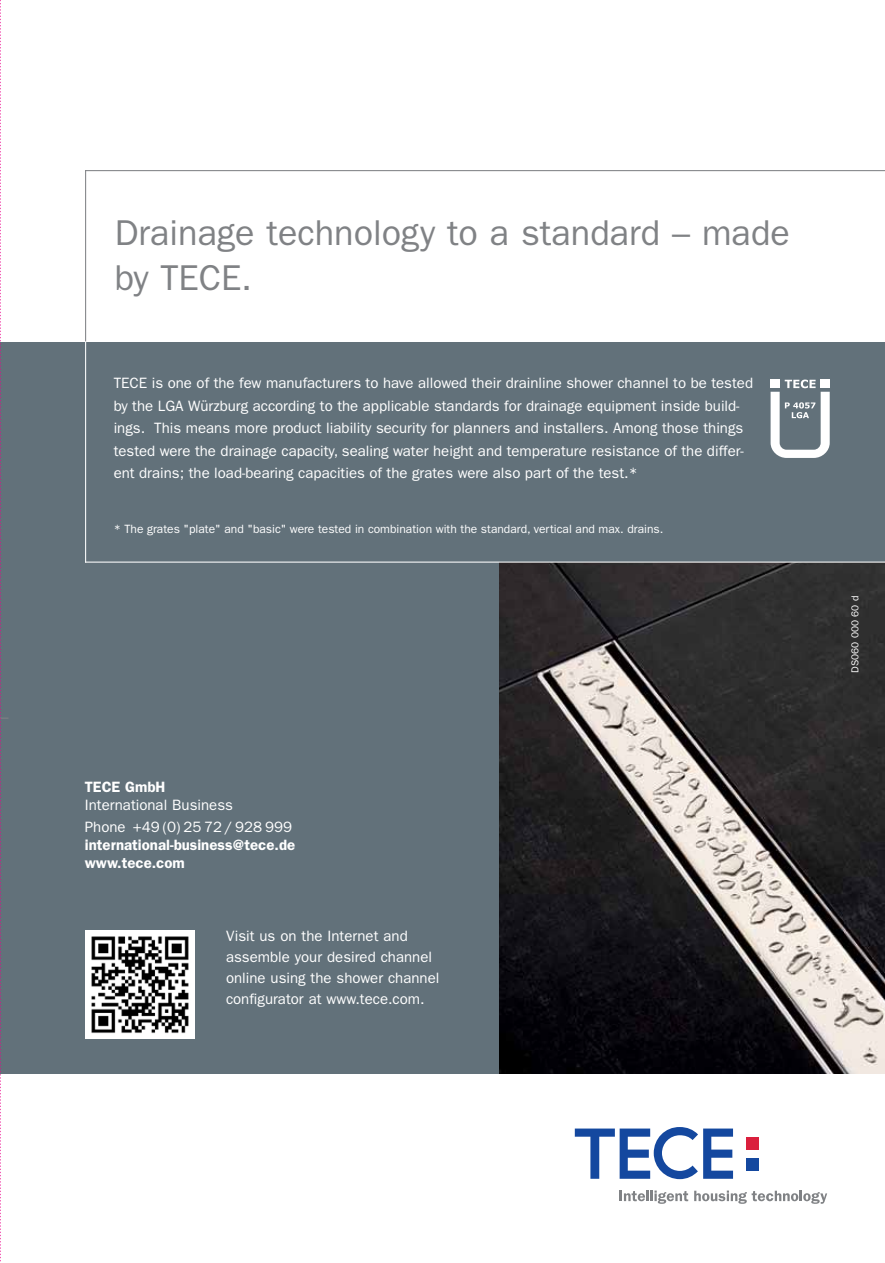
<style>
.page{position:relative;width:885px;height:1263px;background:#fff}
.page>*{position:absolute;margin:0;border:0;box-sizing:border-box;transform-origin:0 0}
.t1{font:36px/45px "Franklin Gothic";color:#808285}
.t2{font:15px/22.5px "Franklin Gothic";color:#fff}
.t3{font:600 15px/18px "Franklin Gothic";color:#fff}
.t4{font:12px "Franklin Gothic";color:#fff}
.t5{font:10.05px "Franklin Gothic";color:#fff}
</style>
<div class="page">
<div style="left:0;top:342px;width:884px;height:731px;background:#62717a"></div>
<img style="left:500px;top:563px;width:384px;height:510px">
<hr style="left:85px;top:170px;width:799px;height:1px;background:#808285">
<hr style="left:85px;top:170px;width:1px;height:172px;background:#808285">
<hr style="left:85px;top:342px;width:1px;height:221px;background:#fff">
<div style="left:745px;top:1137px;width:13px;height:12px;background:#da1f3d"></div>
<div style="left:745px;top:1158px;width:13px;height:13px;background:#14489f"></div>
<svg style="left:574px;top:1127px;width:159px;height:52px"></svg>
<svg style="left:619px;top:1190px;width:69px;height:14px"></svg>
<svg style="left:694px;top:1190px;width:133px;height:14px"></svg>
<hr style="left:85px;top:562px;width:799px;height:1px;background:#fff">
<svg style="left:770px;top:380px;width:59px;height:78px"></svg>
<svg style="left:0;top:0;width:9px;height:1262px"></svg>
<img style="left:86px;top:930px;width:108px;height:108px">
<h1 class="t1" style="left:115px;top:210px;width:676px">Drainage technology to a standard – made by TECE.</h1>
<p class="t2" style="left:114px;top:372px;width:641px">TECE is one of the few manufacturers to have allowed their drainline shower channel to be tested by the LGA Würzburg according to the applicable standards for drainage equipment inside build&shy;ings. This means more product liability security for planners and installers. Among those things tested were the drainage capacity, sealing water height and temperature resistance of the differ&shy;ent drains; the load-bearing capacities of the grates were also part of the test.*</p>
<p class="t4" style="left:114px;top:522px;width:551px">* The grates "plate" and "basic" were tested in combination with the standard, vertical and max. drains.</p>
<p class="t3" style="left:85px;top:777px;width:82px">TECE GmbH</p>
<p class="t2" style="left:85px;top:793px;width:209px">International Business<br>Phone +49 (0) 25 72 / 928 999</p>
<p class="t3" style="left:85px;top:836px;width:212px">international-business@tece.de www.tece.com</p>
<p class="t2" style="left:226px;top:926px;width:215px;line-height:21px">Visit us on the Internet and assemble your desired channel online using the shower channel configurator at www.tece.com.</p>
<p class="t5" style="left:849px;top:672px;width:78px;rotate:-90deg">DS060 000 60 d</p>
</div>
